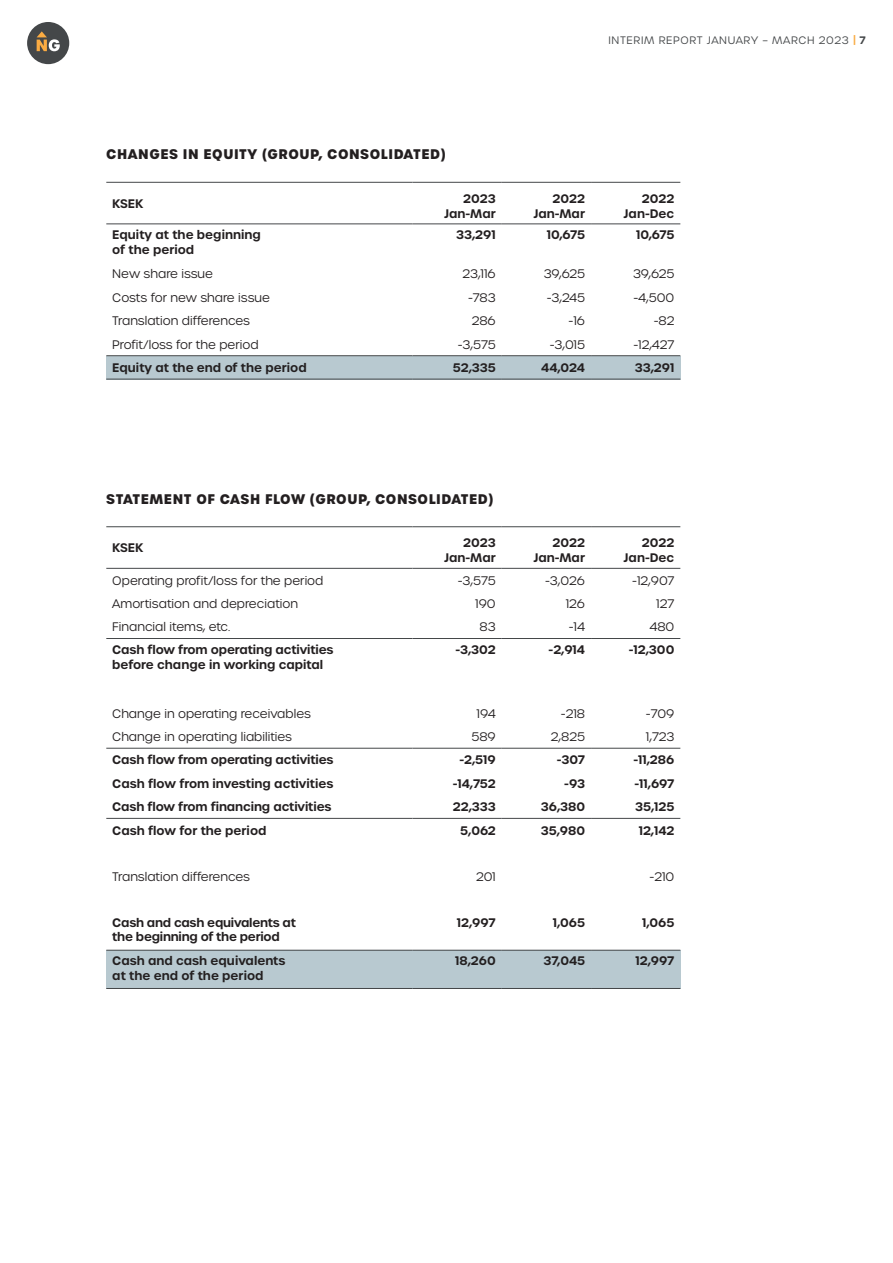
<style>
.page{position:relative;width:893px;height:1263px;background:#fff}
.page>*{position:absolute;margin:0;border:0;box-sizing:border-box;transform-origin:0 0}
.t1{font:700 13.5px "Urbane";letter-spacing:.04em;color:#231f20}
.t2{font:600 12px/15px "Urbane";color:#231f20;text-align:right}
.t3{font:300 12px "Urbane";color:#231f20}
.t4{font:600 12px/14.4px "Urbane";letter-spacing:-.02em;color:#231f20}
.t5{font:300 10.5px "Urbane";letter-spacing:.06em;color:#444749}
.s1{font-weight:600;color:#f9ab41}
.s2{font-weight:600}
</style>
<div class="page">
<div style="left:27px;top:22px;width:42px;height:42px;background:#444749;border-radius:50%"></div>
<svg style="left:37px;top:31px;width:23px;height:20px"></svg>
<div style="left:106px;top:356px;width:574px;height:24px;background:#b8c9d0"></div>
<div style="left:106px;top:950px;width:574px;height:39px;background:#b8c9d0"></div>
<hr style="left:106px;top:182px;width:306px;height:1px;background:#444749">
<hr style="left:412px;top:182px;width:90px;height:1px;background:#444749">
<hr style="left:502px;top:182px;width:89px;height:1px;background:#444749">
<hr style="left:591px;top:182px;width:89px;height:1px;background:#444749">
<hr style="left:106px;top:224px;width:306px;height:1px;background:#444749">
<hr style="left:412px;top:224px;width:90px;height:1px;background:#444749">
<hr style="left:502px;top:224px;width:89px;height:1px;background:#444749">
<hr style="left:591px;top:224px;width:89px;height:1px;background:#444749">
<hr style="left:106px;top:355px;width:306px;height:1px;background:#444749">
<hr style="left:412px;top:355px;width:90px;height:1px;background:#444749">
<hr style="left:502px;top:355px;width:89px;height:1px;background:#444749">
<hr style="left:591px;top:355px;width:89px;height:1px;background:#444749">
<hr style="left:106px;top:379px;width:306px;height:1px;background:#444749">
<hr style="left:412px;top:379px;width:90px;height:1px;background:#444749">
<hr style="left:502px;top:379px;width:89px;height:1px;background:#444749">
<hr style="left:591px;top:379px;width:89px;height:1px;background:#444749">
<hr style="left:412px;top:526px;width:90px;height:1px;background:#444749">
<hr style="left:502px;top:526px;width:89px;height:1px;background:#444749">
<hr style="left:591px;top:526px;width:89px;height:1px;background:#444749">
<hr style="left:412px;top:568px;width:90px;height:1px;background:#444749">
<hr style="left:502px;top:568px;width:89px;height:1px;background:#444749">
<hr style="left:591px;top:568px;width:89px;height:1px;background:#444749">
<hr style="left:106px;top:526px;width:306px;height:1px;background:#444749">
<hr style="left:106px;top:568px;width:306px;height:1px;background:#444749">
<hr style="left:106px;top:950px;width:306px;height:1px;background:#444749">
<hr style="left:412px;top:950px;width:90px;height:1px;background:#444749">
<hr style="left:502px;top:950px;width:89px;height:1px;background:#444749">
<hr style="left:591px;top:950px;width:89px;height:1px;background:#444749">
<hr style="left:106px;top:988px;width:306px;height:1px;background:#444749">
<hr style="left:412px;top:988px;width:90px;height:1px;background:#444749">
<hr style="left:502px;top:988px;width:89px;height:1px;background:#444749">
<hr style="left:591px;top:988px;width:89px;height:1px;background:#444749">
<hr style="left:106px;top:638px;width:306px;height:1px;background:#444749">
<hr style="left:412px;top:638px;width:90px;height:1px;background:#444749">
<hr style="left:502px;top:638px;width:89px;height:1px;background:#444749">
<hr style="left:591px;top:638px;width:89px;height:1px;background:#444749">
<hr style="left:106px;top:748px;width:306px;height:1px;background:#444749">
<hr style="left:412px;top:748px;width:90px;height:1px;background:#444749">
<hr style="left:502px;top:748px;width:89px;height:1px;background:#444749">
<hr style="left:591px;top:748px;width:89px;height:1px;background:#444749">
<hr style="left:106px;top:818px;width:306px;height:1px;background:#444749">
<hr style="left:412px;top:818px;width:90px;height:1px;background:#444749">
<hr style="left:502px;top:818px;width:89px;height:1px;background:#444749">
<hr style="left:591px;top:818px;width:89px;height:1px;background:#444749">
<p class="t1" style="left:106px;top:145px;width:341px">CHANGES IN EQUITY (GROUP, CONSOLIDATED)</p>
<p class="t5" style="left:608px;top:34px;width:259px">INTERIM REPORT JANUARY – MARCH 2023 <span class="s1">|</span> <span class="s2">7</span></p>
<p class="t2" style="left:112px;top:196px;width:33px">KSEK</p>
<p class="t2" style="left:444px;top:191px;width:53px">2023<br>Jan-Mar</p>
<p class="t2" style="left:533px;top:191px;width:53px">2022<br>Jan-Mar</p>
<p class="t2" style="left:624px;top:191px;width:52px">2022<br>Jan-Dec</p>
<p class="t2" style="left:112px;top:227px;width:150px;text-align:left">Equity at the beginning of the period</p>
<p class="t2" style="left:456px;top:227px;width:41px">33,291</p>
<p class="t2" style="left:547px;top:227px;width:40px">10,675</p>
<p class="t2" style="left:636px;top:227px;width:40px">10,675</p>
<p class="t3" style="left:112px;top:266px;width:102px">New share issue</p>
<p class="t3" style="left:462px;top:266px;width:35px">23,116</p>
<p class="t3" style="left:544px;top:266px;width:43px">39,625</p>
<p class="t3" style="left:633px;top:266px;width:43px">39,625</p>
<p class="t3" style="left:112px;top:290px;width:159px">Costs for new share issue</p>
<p class="t3" style="left:468px;top:290px;width:29px">-783</p>
<p class="t3" style="left:547px;top:290px;width:40px">-3,245</p>
<p class="t3" style="left:633px;top:290px;width:43px">-4,500</p>
<p class="t3" style="left:112px;top:313px;width:139px">Translation differences</p>
<p class="t3" style="left:472px;top:313px;width:26px">286</p>
<p class="t3" style="left:569px;top:313px;width:18px">-16</p>
<p class="t3" style="left:654px;top:313px;width:22px">-82</p>
<p class="t3" style="left:112px;top:336px;width:148px">Profit/loss for the period</p>
<p class="t3" style="left:458px;top:336px;width:39px">-3,575</p>
<p class="t3" style="left:550px;top:336px;width:37px">-3,015</p>
<p class="t3" style="left:633px;top:336px;width:43px">-12,427</p>
<p class="t2" style="left:112px;top:360px;width:196px">Equity at the end of the period</p>
<p class="t2" style="left:453px;top:360px;width:44px">52,335</p>
<p class="t2" style="left:541px;top:360px;width:45px">44,024</p>
<p class="t2" style="left:635px;top:360px;width:41px">33,291</p>
<p class="t1" style="left:106px;top:489px;width:389px">STATEMENT OF CASH FLOW (GROUP, CONSOLIDATED)</p>
<p class="t2" style="left:112px;top:540px;width:33px">KSEK</p>
<p class="t2" style="left:444px;top:535px;width:53px">2023<br>Jan-Mar</p>
<p class="t2" style="left:533px;top:535px;width:53px">2022<br>Jan-Mar</p>
<p class="t2" style="left:624px;top:535px;width:52px">2022<br>Jan-Dec</p>
<p class="t3" style="left:112px;top:572px;width:213px">Operating profit/loss for the period</p>
<p class="t3" style="left:458px;top:572px;width:39px">-3,575</p>
<p class="t3" style="left:545px;top:572px;width:41px">-3,026</p>
<p class="t3" style="left:632px;top:572px;width:44px">-12,907</p>
<p class="t3" style="left:112px;top:596px;width:187px">Amortisation and depreciation</p>
<p class="t3" style="left:475px;top:596px;width:22px">190</p>
<p class="t3" style="left:566px;top:596px;width:21px">126</p>
<p class="t3" style="left:656px;top:596px;width:20px">127</p>
<p class="t3" style="left:112px;top:619px;width:120px">Financial items, etc.</p>
<p class="t3" style="left:480px;top:619px;width:18px">83</p>
<p class="t3" style="left:569px;top:619px;width:18px">-14</p>
<p class="t3" style="left:649px;top:619px;width:27px">480</p>
<p class="t2" style="left:112px;top:642px;width:223px;text-align:left">Cash flow from operating activities before change in working capital</p>
<p class="t2" style="left:455px;top:642px;width:42px">-3,302</p>
<p class="t2" style="left:549px;top:642px;width:38px">-2,914</p>
<p class="t2" style="left:629px;top:642px;width:47px">-12,300</p>
<p class="t3" style="left:112px;top:706px;width:200px">Change in operating receivables</p>
<p class="t3" style="left:477px;top:706px;width:21px">194</p>
<p class="t3" style="left:561px;top:706px;width:26px">-218</p>
<p class="t3" style="left:646px;top:706px;width:30px">-709</p>
<p class="t3" style="left:112px;top:729px;width:181px">Change in operating liabilities</p>
<p class="t3" style="left:471px;top:729px;width:26px">589</p>
<p class="t3" style="left:551px;top:729px;width:36px">2,825</p>
<p class="t3" style="left:646px;top:729px;width:30px">1,723</p>
<p class="t2" style="left:112px;top:753px;width:223px">Cash flow from operating activities</p>
<p class="t2" style="left:459px;top:753px;width:38px">-2,519</p>
<p class="t2" style="left:557px;top:753px;width:30px">-307</p>
<p class="t2" style="left:633px;top:753px;width:42px">-11,286</p>
<p class="t2" style="left:112px;top:776px;width:223px">Cash flow from investing activities</p>
<p class="t2" style="left:453px;top:776px;width:45px">-14,752</p>
<p class="t2" style="left:564px;top:776px;width:22px">-93</p>
<p class="t2" style="left:634px;top:776px;width:41px">-11,697</p>
<p class="t2" style="left:112px;top:799px;width:221px">Cash flow from financing activities</p>
<p class="t2" style="left:453px;top:799px;width:44px">22,333</p>
<p class="t2" style="left:541px;top:799px;width:46px">36,380</p>
<p class="t2" style="left:635px;top:799px;width:41px">35,125</p>
<p class="t2" style="left:112px;top:823px;width:156px">Cash flow for the period</p>
<p class="t2" style="left:460px;top:823px;width:37px">5,062</p>
<p class="t2" style="left:541px;top:823px;width:46px">35,980</p>
<p class="t2" style="left:639px;top:823px;width:37px">12,142</p>
<p class="t3" style="left:112px;top:869px;width:139px">Translation differences</p>
<p class="t3" style="left:476px;top:869px;width:21px">201</p>
<p class="t3" style="left:649px;top:869px;width:26px">-210</p>
<p class="t4" style="left:112px;top:915px;width:185px">Cash and cash equivalents at the beginning of the period</p>
<p class="t2" style="left:457px;top:915px;width:40px">12,997</p>
<p class="t2" style="left:553px;top:915px;width:34px">1,065</p>
<p class="t2" style="left:642px;top:915px;width:34px">1,065</p>
<p class="t2" style="left:112px;top:954px;width:175px;line-height:14.4px;text-align:left">Cash and cash equivalents at the end of the period</p>
<p class="t2" style="left:455px;top:953px;width:42px">18,260</p>
<p class="t2" style="left:543px;top:953px;width:43px">37,045</p>
<p class="t2" style="left:635px;top:953px;width:40px">12,997</p>
</div>
